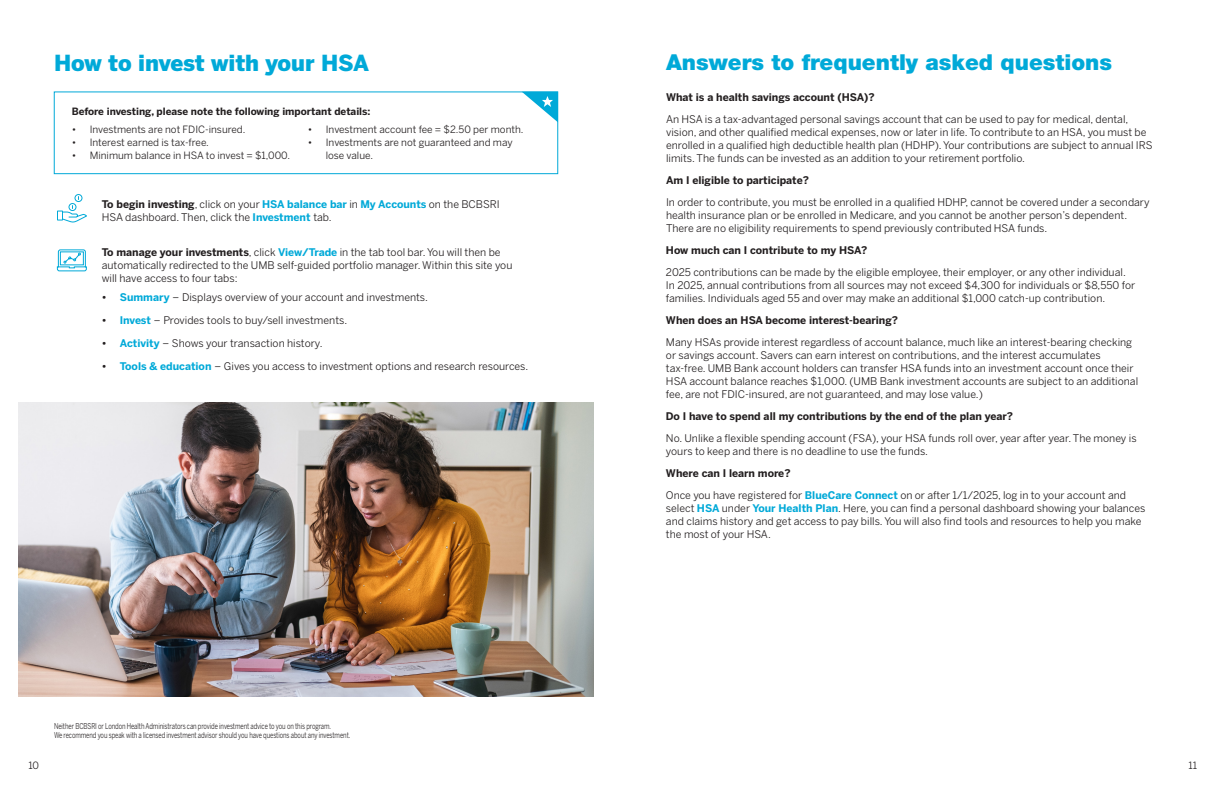
<style>
.page{position:relative;width:1224px;height:792px;background:#fff}
.page>*{position:absolute;margin:0;border:0;box-sizing:border-box;transform-origin:0 0}
.t1{font:900 22px "Helvetica Neue LT Std";color:#00a9d8}
.t2{font:900 22px "Benton Sans";color:#00a9d8}
.BODY_TEXT_10_5_14{font:10.5px/13px "Benton Sans";color:#231f20}
.BODY_TEXT_10_5_14-2{font:700 10.5px "Benton Sans";color:#231f20}
.t3{font:10px/13px "Benton Sans";color:#231f20}
.t4{font:700 10px "Benton Sans";color:#231f20}
.LEGAL{font:8px/9px "Benton Sans";letter-spacing:-.01em;color:#231f20;scale:.75 1}
.s1{font-weight:700}
.s2{font-weight:700;color:#00a9d8}
</style>
<div class="page">
<div style="left:54px;top:92px;width:504px;height:82px;border:1px solid #00a9d8"></div>
<svg style="left:522px;top:92px;width:36px;height:30px"></svg>
<div style="left:57px;top:211px;width:6px;height:10px;border:1px solid #00a9d8"></div>
<svg style="left:61px;top:194px;width:26px;height:29px"></svg>
<svg style="left:57px;top:249px;width:30px;height:23px"></svg>
<img style="left:18px;top:402px;width:576px;height:295px">
<p class="t2" style="left:54px;top:50px;width:317px">How to invest with your HSA</p>
<p class="t4" style="left:72px;top:106px;width:300px">Before investing, please note the following important details:</p>
<p class="t3" style="left:72px;top:123px;width:175px">• Investments are not FDIC-insured.</p>
<p class="t3" style="left:72px;top:136px;width:139px">• Interest earned is tax-free.</p>
<p class="t3" style="left:72px;top:149px;width:220px">• Minimum balance in HSA to invest = $1,000.</p>
<p class="t3" style="left:308px;top:123px;width:217px">• Investment account fee = $2.50 per month.</p>
<p class="t3" style="left:326px;top:136px;width:188px;text-indent:-18px">• Investments are not guaranteed and may lose value.</p>
<p class="BODY_TEXT_10_5_14" style="left:102px;top:198px;width:400px"><span class="s1">To begin investing</span>, click on your <span class="s2">HSA balance bar</span> in <span class="s2">My Accounts</span> on the BCBSRI<br>HSA dashboard. Then, click the <span class="s2">Investment</span> tab.</p>
<p class="BODY_TEXT_10_5_14" style="left:102px;top:246px;width:412px"><span class="s1">To manage your investments</span>, click <span class="s2">View/Trade</span> in the tab tool bar. You will then be automatically redirected to the UMB self-guided portfolio manager. Within this site you will have access to four tabs:</p>
<p class="BODY_TEXT_10_5_14" style="left:102px;top:290px;width:328px"><span class="s1">•</span> <span class="s2">Summary</span> – Displays overview of your account and investments.</p>
<p class="BODY_TEXT_10_5_14" style="left:102px;top:313px;width:247px"><span class="s1">•</span> <span class="s2">Invest</span> – Provides tools to buy/sell investments.</p>
<p class="BODY_TEXT_10_5_14" style="left:102px;top:336px;width:223px"><span class="s1">•</span> <span class="s2">Activity</span> – Shows your transaction history.</p>
<p class="BODY_TEXT_10_5_14" style="left:102px;top:359px;width:428px"><span class="s1">•</span> <span class="s2">Tools &amp; education</span> – Gives you access to investment options and research resources.</p>
<p class="LEGAL" style="left:54px;top:722px;width:397px">Neither BCBSRI or London Health Administrators can provide investment advice to you on this program.<br>We recommend you speak with a licensed investment advisor should you have questions about any investment.</p>
<p class="t1" style="left:666px;top:49px;width:448px">Answers to frequently asked questions</p>
<p class="BODY_TEXT_10_5_14-2" style="left:666px;top:91px;width:210px">What is a health savings account (HSA)?</p>
<p class="BODY_TEXT_10_5_14" style="left:666px;top:113px;width:488px">An HSA is a tax-advantaged personal savings account that can be used to pay for medical, dental, vision, and other qualified medical expenses, now or later in life. To contribute to an HSA, you must be enrolled in a qualified high deductible health plan (HDHP). Your contributions are subject to annual IRS limits. The funds can be invested as an addition to your retirement portfolio.</p>
<p class="BODY_TEXT_10_5_14-2" style="left:666px;top:174px;width:145px">Am I eligible to participate?</p>
<p class="BODY_TEXT_10_5_14" style="left:666px;top:196px;width:485px">In order to contribute, you must be enrolled in a qualified HDHP, cannot be covered under a secondary health insurance plan or be enrolled in Medicare, and you cannot be another person’s dependent.<br>There are no eligibility requirements to spend previously contributed HSA funds.</p>
<p class="BODY_TEXT_10_5_14-2" style="left:666px;top:244px;width:203px">How much can I contribute to my HSA?</p>
<p class="BODY_TEXT_10_5_14" style="left:666px;top:266px;width:471px">2025 contributions can be made by the eligible employee, their employer, or any other individual.<br>In 2025, annual contributions from all sources may not exceed $4,300 for individuals or $8,550 for families. Individuals aged 55 and over may make an additional $1,000 catch-up contribution.</p>
<p class="BODY_TEXT_10_5_14-2" style="left:666px;top:314px;width:234px">When does an HSA become interest-bearing?</p>
<p class="BODY_TEXT_10_5_14" style="left:666px;top:336px;width:474px">Many HSAs provide interest regardless of account balance, much like an interest-bearing checking or savings account. Savers can earn interest on contributions, and the interest accumulates tax-free. UMB Bank account holders can transfer HSA funds into an investment account once their HSA account balance reaches $1,000. (UMB Bank investment accounts are subject to an additional fee, are not FDIC-insured, are not guaranteed, and may lose value.)</p>
<p class="BODY_TEXT_10_5_14-2" style="left:666px;top:410px;width:349px">Do I have to spend all my contributions by the end of the plan year?</p>
<p class="BODY_TEXT_10_5_14" style="left:666px;top:432px;width:472px">No. Unlike a flexible spending account (FSA), your HSA funds roll over, year after year. The money is yours to keep and there is no deadline to use the funds.</p>
<p class="BODY_TEXT_10_5_14-2" style="left:666px;top:467px;width:126px">Where can I learn more?</p>
<p class="BODY_TEXT_10_5_14" style="left:666px;top:489px;width:481px">Once you have registered for <span class="s2">BlueCare Connect</span> on or after 1/1/2025, log in to your account and select <span class="s2">HSA</span> under <span class="s2">Your Health Plan</span>. Here, you can find a personal dashboard showing your balances and claims history and get access to pay bills. You will also find tools and resources to help you make the most of your HSA.</p>
<p class="t3" style="left:28px;top:758px;width:12px">10</p>
<p class="t3" style="left:1188px;top:758px;width:10px">11</p>
</div>
